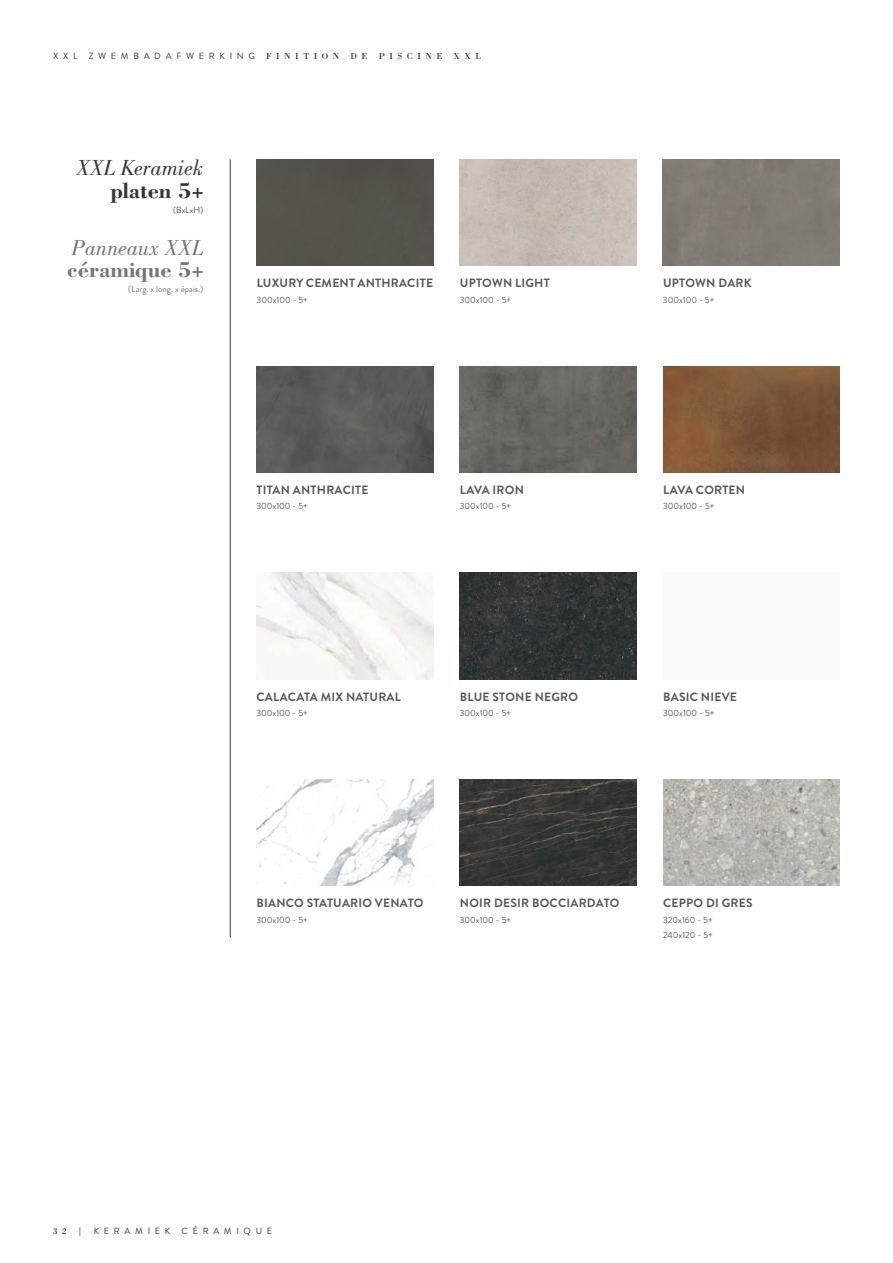
<style>
.page{position:relative;width:893px;height:1263px;background:#fff}
.page>*{position:absolute;margin:0;border:0;box-sizing:border-box;transform-origin:0 0}
.t1{font:italic 22.5px "Bodoni Std";color:#393535}
.t2{font:italic 22.5px "Bodoni Std";letter-spacing:-.005em;color:#767577}
.t3{font:700 22.5px "Bodoni Std";color:#767577}
.t4{font:700 22.5px "Bodoni Std";color:#393535}
.t5{font:700 12px "Brandon Grotesque";letter-spacing:.02em;color:#5a5758}
.t6{font:9px/15px "Brandon Grotesque";color:#5a5758}
.t7{font:9px "Brandon Grotesque";letter-spacing:.52em;color:#393535}
.t8{font:9px "Brandon Grotesque";color:#767577}
.t9{font:9px "Bodoni Std";letter-spacing:.5em;color:#393535}
.s1{font-family:"Bodoni Std"}
.s2{font-family:"Bodoni Std";color:#241f1f}
</style>
<div class="page">
<img style="left:257px;top:780px;width:176px;height:106px">
<img style="left:460px;top:779px;width:176px;height:107px">
<img style="left:663px;top:779px;width:177px;height:107px">
<div style="left:257px;top:159px;width:176px;height:107px;background:#56524c"></div>
<img style="left:257px;top:366px;width:176px;height:106px">
<img style="left:460px;top:366px;width:176px;height:106px">
<img style="left:663px;top:366px;width:177px;height:106px">
<img style="left:257px;top:573px;width:176px;height:106px">
<img style="left:460px;top:573px;width:176px;height:106px">
<hr style="left:230px;top:159px;width:1px;height:778px;background:#393535">
<p class="t7" style="left:53px;top:50px;width:288px">XXL ZWEMBADAFWERKING <span class="s1">FINITION</span></p>
<p class="t9" style="left:351px;top:51px;width:19px">D E</p>
<p class="t9" style="left:379px;top:51px;width:65px">PISCINE</p>
<p class="t9" style="left:454px;top:51px;width:29px">XXL</p>
<h1 class="t1" style="left:76px;top:155px;width:128px">XXL Keramiek</h1>
<h1 class="t4" style="left:110px;top:176px;width:95px">platen 5+</h1>
<p class="t6" style="left:173px;top:202px;width:32px">(BxLxH)</p>
<h1 class="t2" style="left:71px;top:235px;width:133px">Panneaux XXL</h1>
<h1 class="t3" style="left:67px;top:256px;width:138px">céramique 5+</h1>
<p class="t8" style="left:128px;top:283px;width:77px">(Larg. x long. x épais.)</p>
<p class="t5" style="left:257px;top:275px;width:178px">LUXURY CEMENT ANTHRACITE</p>
<p class="t6" style="left:257px;top:292px;width:53px">300x100 - 5+</p>
<p class="t5" style="left:460px;top:275px;width:91px">UPTOWN LIGHT</p>
<p class="t6" style="left:460px;top:292px;width:53px">300x100 - 5+</p>
<p class="t5" style="left:663px;top:275px;width:90px">UPTOWN DARK</p>
<p class="t6" style="left:663px;top:292px;width:53px">300x100 - 5+</p>
<p class="t5" style="left:256px;top:481px;width:113px">TITAN ANTHRACITE</p>
<p class="t6" style="left:256px;top:499px;width:53px">300x100 - 5+</p>
<p class="t5" style="left:460px;top:481px;width:66px">LAVA IRON</p>
<p class="t6" style="left:460px;top:499px;width:53px">300x100 - 5+</p>
<p class="t5" style="left:663px;top:481px;width:84px">LAVA CORTEN</p>
<p class="t6" style="left:663px;top:499px;width:53px">300x100 - 5+</p>
<p class="t5" style="left:256px;top:688px;width:146px">CALACATA MIX NATURAL</p>
<p class="t6" style="left:256px;top:705px;width:53px">300x100 - 5+</p>
<p class="t5" style="left:460px;top:688px;width:120px">BLUE STONE NEGRO</p>
<p class="t6" style="left:460px;top:705px;width:53px">300x100 - 5+</p>
<p class="t5" style="left:663px;top:688px;width:75px">BASIC NIEVE</p>
<p class="t6" style="left:663px;top:705px;width:53px">300x100 - 5+</p>
<p class="t5" style="left:256px;top:895px;width:168px">BIANCO STATUARIO VENATO</p>
<p class="t6" style="left:256px;top:912px;width:53px">300x100 - 5+</p>
<p class="t5" style="left:460px;top:895px;width:161px">NOIR DESIR BOCCIARDATO</p>
<p class="t6" style="left:460px;top:912px;width:53px">300x100 - 5+</p>
<p class="t5" style="left:663px;top:895px;width:91px">CEPPO DI GRES</p>
<p class="t6" style="left:663px;top:912px;width:51px">320x160 - 5+<br>240x120 - 5+</p>
<p class="t7" style="left:53px;top:1224px;width:220px"><span class="s2">32 |</span> KERAMIEK CÉRAMIQUE</p>
</div>
